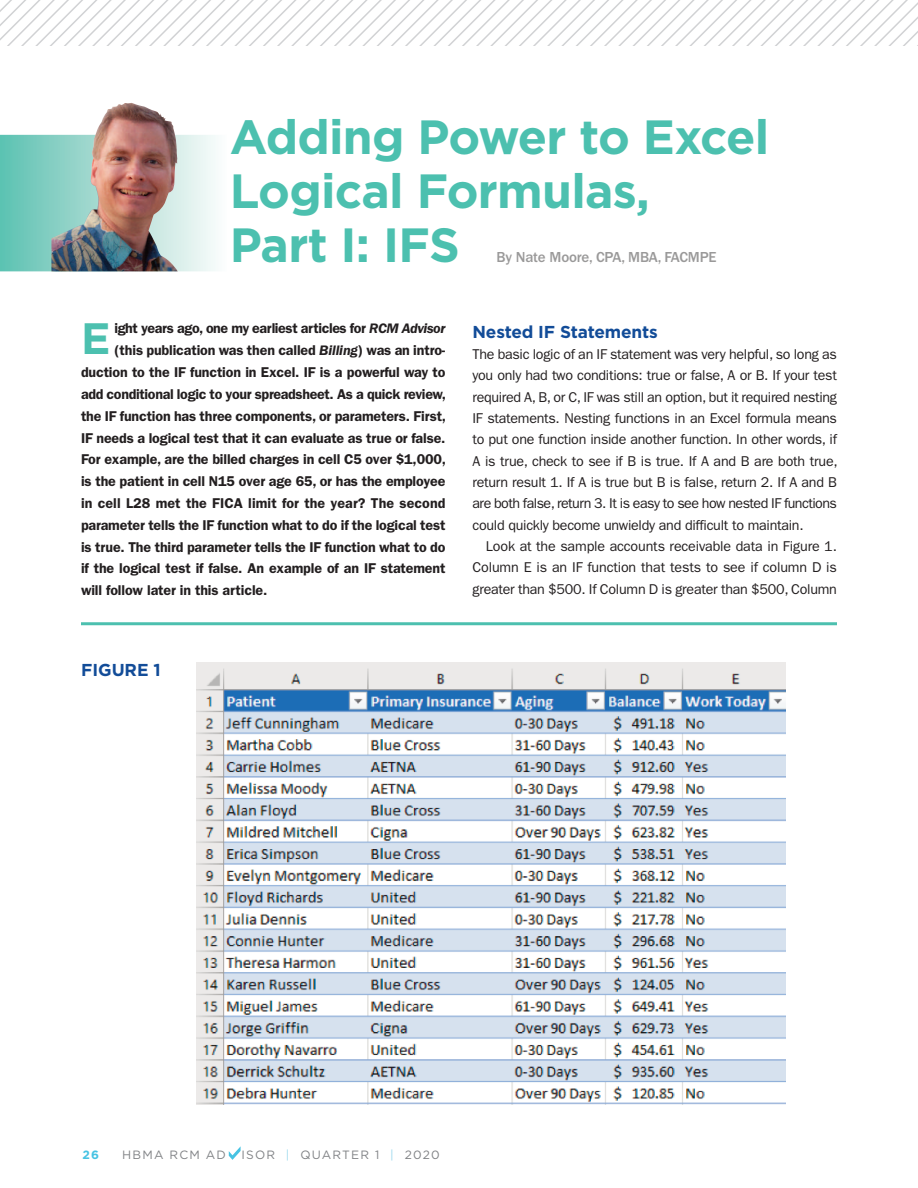
<style>
.page{position:relative;width:918px;height:1188px;background:#fff}
.page>*{position:absolute;margin:0;border:0;box-sizing:border-box;transform-origin:0 0}
.t1{font:700 48px/54px "Gotham";letter-spacing:-.015em;color:#4cc0af}
.t2{font:700 43.95px "Gotham";color:#4cc0af}
.t3{font:700 17.25px "Gotham";letter-spacing:-.01em;color:#124c98}
.t4{font:500 15px "Franklin Gothic";letter-spacing:-.015em;color:#9a9999}
.t5{font:600 14.25px "Franklin Gothic";letter-spacing:-.01em;color:#231f20}
.t6{font:14.25px/21.3px "Franklin Gothic";letter-spacing:-.02em;color:#231f20;text-align:justify}
.t7{font:12px "Gotham";letter-spacing:.1em;color:#808285}
.t8{font:700 12px "Gotham";color:#47c3e3}
.s1{font-style:italic}
.s2{color:#9ad8ed}
</style>
<div class="page">
<svg style="left:0;top:0;width:918px;height:46px"></svg>
<svg style="left:229px;top:1146px;width:12px;height:14px"></svg>
<svg style="left:0;top:135px;width:216px;height:136px;background:#a2dbd1"></svg>
<img style="left:51px;top:103px;width:127px;height:168px">
<img style="left:197px;top:663px;width:589px;height:442px">
<hr style="left:81px;top:622px;width:756px;height:3px;background:#4cc0af">
<h1 class="t1" style="left:230px;top:114px;width:541px">Adding Power to Excel<br>Logical Formulas,<br>Part I: IFS</h1>
<p class="t4" style="left:496px;top:252px;width:222px">By Nate Moore, CPA, MBA, FACMPE</p>
<h2 class="t2" style="left:81px;top:324px;width:31px">E</h2>
<p class="t5" style="left:114px;top:324px;width:333px">ight years ago, one my earliest articles for <span class="s1">RCM Advisor</span></p>
<p class="t5" style="left:114px;top:346px;width:332px">(this publication was then called <span class="s1">Billing</span>) was an intro-</p>
<p class="t5" style="left:81px;top:367px;width:366px">duction to the IF function in Excel. IF is a powerful way to</p>
<p class="t5" style="left:81px;top:389px;width:367px">add conditional logic to your spreadsheet. As a quick review,</p>
<p class="t5" style="left:81px;top:411px;width:367px">the IF function has three components, or parameters. First,</p>
<p class="t5" style="left:81px;top:433px;width:366px">IF needs a logical test that it can evaluate as true or false.</p>
<p class="t5" style="left:81px;top:455px;width:367px">For example, are the billed charges in cell C5 over $1,000,</p>
<p class="t5" style="left:81px;top:476px;width:366px">is the patient in cell N15 over age 65, or has the employee</p>
<p class="t5" style="left:81px;top:498px;width:366px">in cell L28 met the FICA limit for the year? The second</p>
<p class="t5" style="left:81px;top:520px;width:366px">parameter tells the IF function what to do if the logical test</p>
<p class="t5" style="left:81px;top:542px;width:366px">is true. The third parameter tells the IF function what to do</p>
<p class="t5" style="left:81px;top:564px;width:366px">if the logical test if false. An example of an IF statement</p>
<p class="t5" style="left:81px;top:585px;width:188px">will follow later in this article.</p>
<p class="t3" style="left:473px;top:325px;width:187px">Nested IF Statements</p>
<p class="t6" style="left:472px;top:345px;width:367px">The basic logic of an IF statement was very helpful, so long as you only had two conditions: true or false, A or B. If your test required A, B, or C, IF was still an option, but it required nesting IF statements. Nesting functions in an Excel formula means to put one function inside another function. In other words, if A is true, check to see if B is true. If A and B are both true, return result 1. If A is true but B is false, return 2. If A and B are both false, return 3. It is easy to see how nested IF functions could quickly become unwieldy and difficult to maintain.</p>
<p class="t6" style="left:472px;top:537px;width:366px;text-indent:14px">Look at the sample accounts receivable data in Figure 1.<br>Column E is an IF function that tests to see if column D is greater than $500. If Column D is greater than $500, Column</p>
<p class="t3" style="left:81px;top:664px;width:81px">FIGURE 1</p>
<p class="t8" style="left:82px;top:1150px;width:18px">26</p>
<p class="t7" style="left:122px;top:1150px;width:105px">HBMA RCM AD</p>
<p class="t7" style="left:242px;top:1150px;width:200px">ISOR <span class="s2">|</span> QUARTER 1 <span class="s2">|</span> 2020</p>
</div>
